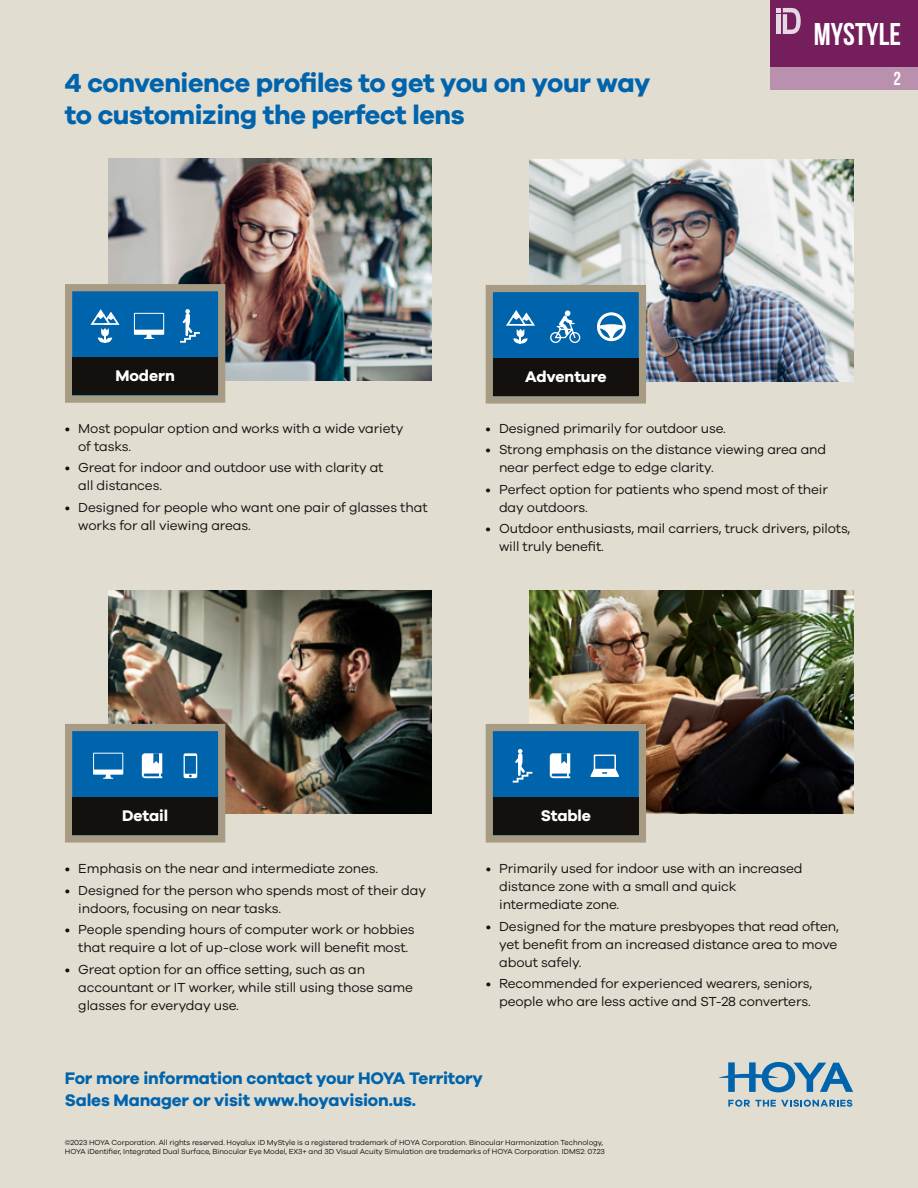
<style>
.page{position:relative;width:918px;height:1188px;background:#e2ddd1}
.page>*{position:absolute;margin:0;border:0;box-sizing:border-box;transform-origin:0 0}
.t1{font:700 31.5px "Bebas Neue";color:#fff}
.t2{font:700 27px/32.4px "Galano Grotesque";letter-spacing:-.015em;color:#0064ad}
.t3{font:18.9px "Bebas Neue";color:#fff}
.t4{font:700 17.25px/22.5px "Galano Grotesque";letter-spacing:-.01em;color:#0064ad}
.t5{font:700 15.9px "Galano Grotesque";letter-spacing:-.005em;color:#fff}
.t6{font:13.5px/18px "Galano Grotesque";letter-spacing:-.01em;color:#14100e}
.t7{font:7.5px/9px "Galano Grotesque";letter-spacing:-.01em;color:#14100e}
</style>
<div class="page">
<img style="left:108px;top:158px;width:324px;height:222px">
<img style="left:529px;top:591px;width:324px;height:222px">
<img style="left:108px;top:591px;width:324px;height:223px">
<img style="left:529px;top:159px;width:324px;height:222px">
<svg style="left:61px;top:720px;width:168px;height:126px;background:#3f647d"></svg>
<svg style="left:482px;top:720px;width:168px;height:126px;background:#40657c"></svg>
<svg style="left:482px;top:281px;width:168px;height:126px;background:#446a82"></svg>
<svg style="left:61px;top:280px;width:168px;height:126px;background:#3d647d"></svg>
<div style="left:770px;top:0;width:148px;height:67px;background:#741f5c"></div>
<svg style="left:776px;top:8px;width:25px;height:26px"></svg>
<div style="left:776px;top:14px;width:5px;height:20px;background:#e6d8e2"></div>
<div style="left:770px;top:67px;width:148px;height:22px;background:#b990ad"></div>
<svg style="left:718px;top:1062px;width:135px;height:30px;background:#83aac1"></svg>
<svg style="left:728px;top:1100px;width:124px;height:7px"></svg>
<h2 class="t2" style="left:65px;top:66px;width:587px">4 convenience profiles to get you on your way to customizing the perfect lens</h2>
<p class="t5" style="left:115px;top:366px;width:61px">Modern</p>
<p class="t5" style="left:525px;top:367px;width:83px">Adventure</p>
<h1 class="t1" style="left:814px;top:16px;width:89px">MYSTYLE</h1>
<h3 class="t3" style="left:893px;top:68px;width:9px">2</h3>
<p class="t6" style="left:78px;top:419px;width:326px;text-indent:-14px">• Most popular option and works with a wide variety of tasks.</p>
<p class="t6" style="left:78px;top:458px;width:307px;text-indent:-14px">• Great for indoor and outdoor use with clarity at all distances.</p>
<p class="t6" style="left:78px;top:498px;width:351px;text-indent:-14px">• Designed for people who want one pair of glasses that works for all viewing areas.</p>
<p class="t6" style="left:486px;top:419px;width:242px">• Designed primarily for outdoor use.</p>
<p class="t6" style="left:499px;top:440px;width:329px;text-indent:-14px">• Strong emphasis on the distance viewing area and near perfect edge to edge clarity.</p>
<p class="t6" style="left:499px;top:480px;width:331px;text-indent:-14px">• Perfect option for patients who spend most of their day outdoors.</p>
<p class="t6" style="left:499px;top:519px;width:353px;text-indent:-14px">• Outdoor enthusiasts, mail carriers, truck drivers, pilots, will truly benefit.</p>
<p class="t5" style="left:122px;top:806px;width:48px">Detail</p>
<p class="t5" style="left:541px;top:806px;width:52px">Stable</p>
<p class="t6" style="left:65px;top:859px;width:315px">• Emphasis on the near and intermediate zones.</p>
<p class="t6" style="left:78px;top:881px;width:349px;text-indent:-14px">• Designed for the person who spends most of their day indoors, focusing on near tasks.</p>
<p class="t6" style="left:65px;top:920px;width:351px;text-align:center">• People spending hours of computer work or hobbies that require a lot of up-close work will benefit most.</p>
<p class="t6" style="left:78px;top:960px;width:336px;text-indent:-14px">• Great option for an office setting, such as an accountant or IT worker, while still using those same glasses for everyday use.</p>
<p class="t6" style="left:499px;top:859px;width:305px;text-indent:-14px">• Primarily used for indoor use with an increased distance zone with a small and quick intermediate zone.</p>
<p class="t6" style="left:499px;top:917px;width:341px;text-align:justify;text-indent:-14px">• Designed for the mature presbyopes that read often, yet benefit from an increased distance area to move about safely.</p>
<p class="t6" style="left:486px;top:974px;width:328px;text-align:right">• Recommended for experienced wearers, seniors, people who are less active and ST-28 converters.</p>
<p class="t4" style="left:65px;top:1066px;width:420px">For more information contact your HOYA Territory<br>Sales Manager or visit www.hoyavision.us.</p>
<p class="t7" style="left:65px;top:1137px;width:542px">©2023 HOYA Corporation. All rights reserved. Hoyalux iD MyStyle is a registered trademark of HOYA Corporation. Binocular Harmonization Technology,<br>HOYA iDentifier, Integrated Dual Surface, Binocular Eye Model, EX3+ and 3D Visual Acuity Simulation are trademarks of HOYA Corporation. IDMS2: 07.23</p>
</div>
